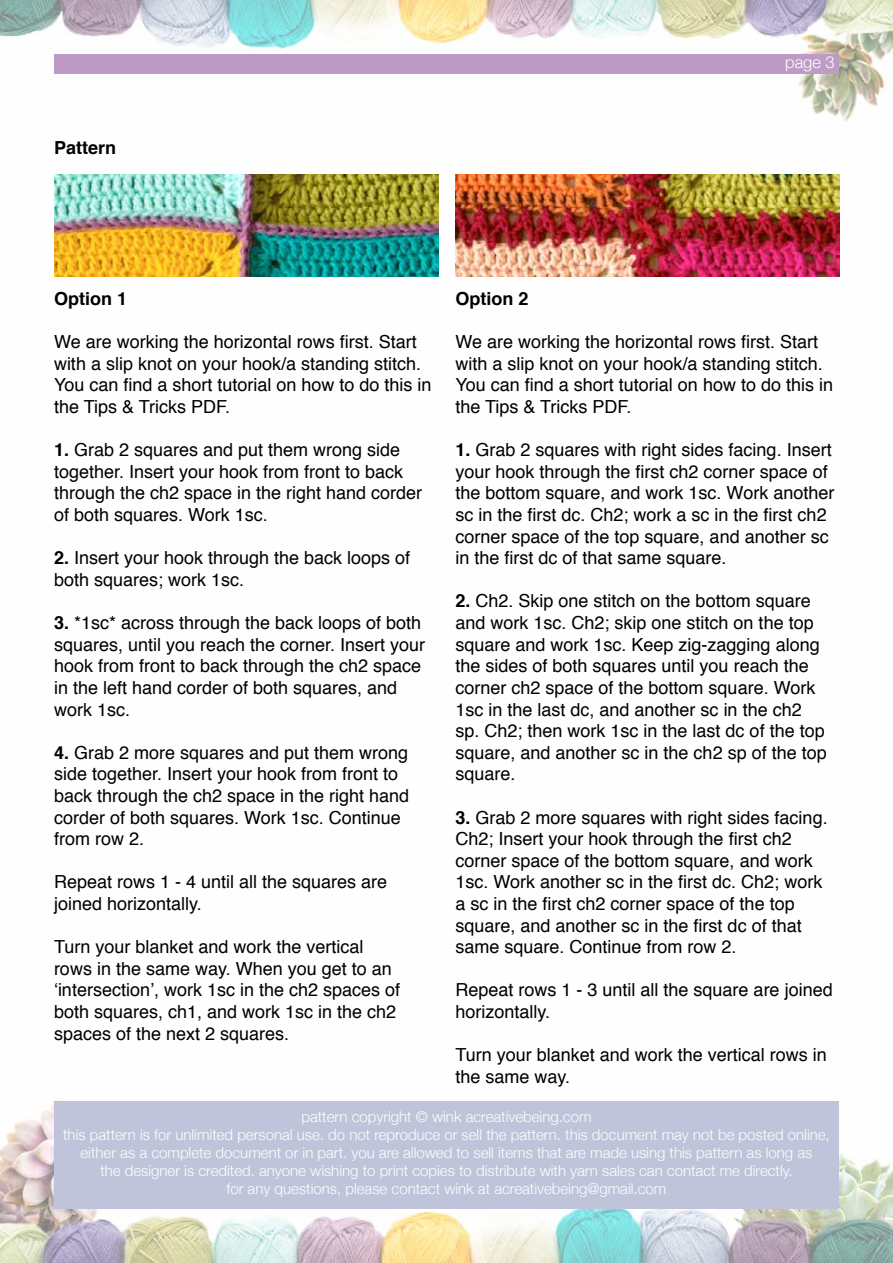
<style>
.page{position:relative;width:893px;height:1263px;background:#fff}
.page>*{position:absolute;margin:0;border:0;box-sizing:border-box;transform-origin:0 0}
.t1{font:18px/21.6px "Helvetica";color:#000}
.t2{font:700 18px "Helvetica";color:#000}
.t3{font:300 16.5px "Helvetica Neue";color:#fff}
.t4{font:300 15px/18px "Helvetica Neue";color:#fff;text-align:center}
.s1{font-weight:700}
</style>
<div class="page">
<img style="left:0;top:0;width:893px;height:1263px">
<div style="left:54px;top:1101px;width:785px;height:108px;background:#bfc4da"></div>
<div style="left:54px;top:54px;width:785px;height:20px;background:#bd9bc5"></div>
<img style="left:54px;top:174px;width:384px;height:102px">
<img style="left:455px;top:174px;width:385px;height:102px">
<p class="t2" style="left:54px;top:133px;width:64px">Pattern</p>
<p class="t3" style="left:785px;top:49px;width:51px">page 3</p>
<p class="t2" style="left:54px;top:284px;width:75px">Option 1</p>
<p class="t1" style="left:54px;top:332px;width:379px">We are working the horizontal rows first. Start with a slip knot on your hook/a standing stitch.<br>You can find a short tutorial on how to do this in the Tips &amp; Tricks PDF.</p>
<p class="t1" style="left:54px;top:440px;width:370px"><span class="s1">1.</span> Grab 2 squares and put them wrong side together. Insert your hook from front to back through the ch2 space in the right hand corder of both squares. Work 1sc.</p>
<p class="t1" style="left:54px;top:548px;width:358px"><span class="s1">2.</span> Insert your hook through the back loops of both squares; work 1sc.</p>
<p class="t1" style="left:54px;top:612px;width:373px"><span class="s1">3.</span> *1sc* across through the back loops of both squares, until you reach the corner. Insert your hook from front to back through the ch2 space in the left hand corder of both squares, and work 1sc.</p>
<p class="t1" style="left:54px;top:742px;width:357px"><span class="s1">4.</span> Grab 2 more squares and put them wrong side together. Insert your hook from front to back through the ch2 space in the right hand corder of both squares. Work 1sc. Continue from row 2.</p>
<p class="t1" style="left:54px;top:872px;width:335px">Repeat rows 1 - 4 until all the squares are joined horizontally.</p>
<p class="t1" style="left:54px;top:936px;width:348px">Turn your blanket and work the vertical rows in the same way. When you get to an ‘intersection’, work 1sc in the ch2 spaces of both squares, ch1, and work 1sc in the ch2 spaces of the next 2 squares.</p>
<p class="t2" style="left:455px;top:284px;width:75px">Option 2</p>
<p class="t1" style="left:455px;top:332px;width:379px">We are working the horizontal rows first. Start with a slip knot on your hook/a standing stitch.<br>You can find a short tutorial on how to do this in the Tips &amp; Tricks PDF.</p>
<p class="t1" style="left:455px;top:440px;width:380px"><span class="s1">1.</span> Grab 2 squares with right sides facing. Insert your hook through the first ch2 corner space of the bottom square, and work 1sc. Work another sc in the first dc. Ch2; work a sc in the first ch2 corner space of the top square, and another sc in the first dc of that same square.</p>
<p class="t1" style="left:455px;top:591px;width:373px"><span class="s1">2.</span> Ch2. Skip one stitch on the bottom square and work 1sc. Ch2; skip one stitch on the top square and work 1sc. Keep zig-zagging along the sides of both squares until you reach the corner ch2 space of the bottom square. Work 1sc in the last dc, and another sc in the ch2 sp. Ch2; then work 1sc in the last dc of the top square, and another sc in the ch2 sp of the top square.</p>
<p class="t1" style="left:455px;top:807px;width:374px"><span class="s1">3.</span> Grab 2 more squares with right sides facing.<br>Ch2; Insert your hook through the first ch2 corner space of the bottom square, and work 1sc. Work another sc in the first dc. Ch2; work a sc in the first ch2 corner space of the top square, and another sc in the first dc of that same square. Continue from row 2.</p>
<p class="t1" style="left:455px;top:980px;width:379px">Repeat rows 1 - 3 until all the square are joined horizontally.</p>
<p class="t1" style="left:455px;top:1044px;width:373px">Turn your blanket and work the vertical rows in the same way.</p>
<p class="t4" style="left:63px;top:1107px;width:768px">pattern copyright © wink acreativebeing.com<br>this pattern is for unlimited personal use. do not reproduce or sell the pattern. this document may not be posted online, either as a complete document or in part. you are allowed to sell items that are made using this pattern as long as<br>the designer is credited. anyone wishing to print copies to distribute with yarn sales can contact me directly.<br>for any questions, please contact wink at acreativebeing@gmail.com</p>
</div>
